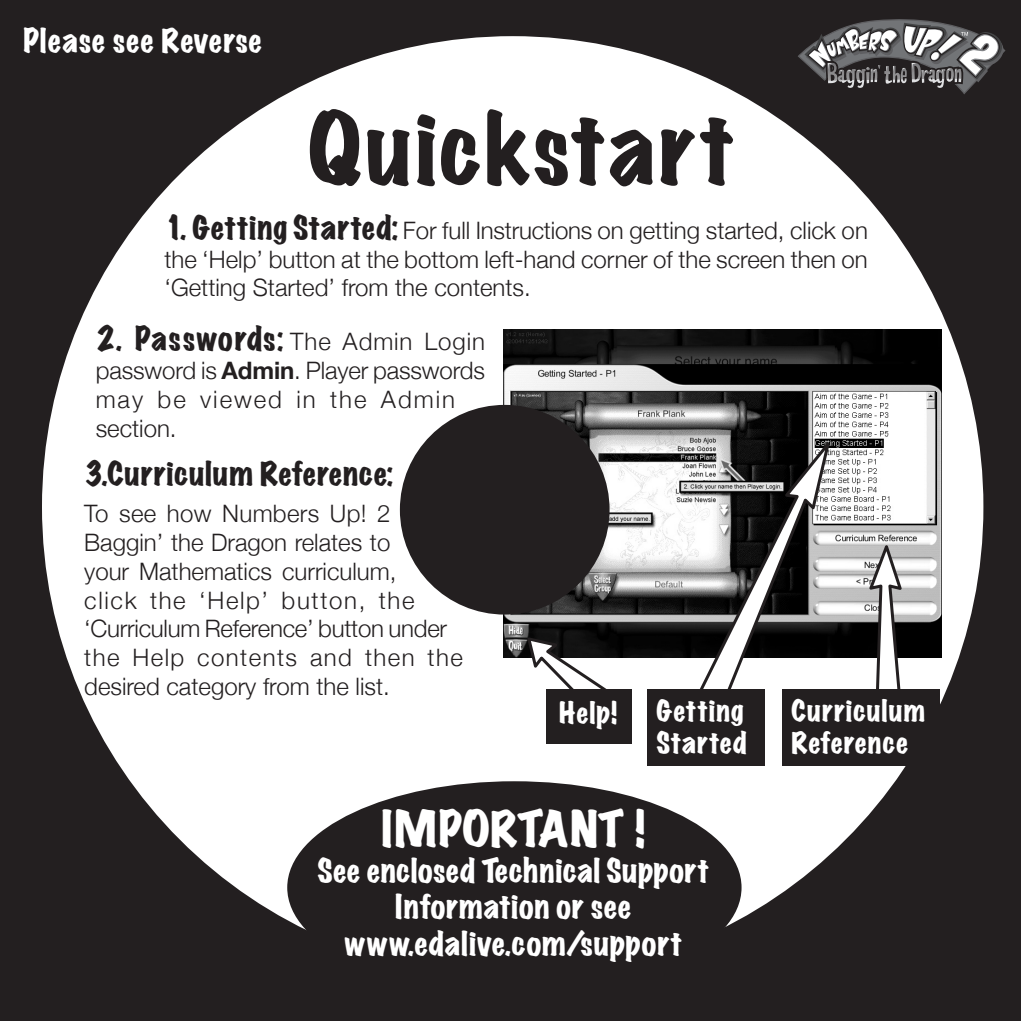
<style>
.page{position:relative;width:1021px;height:1021px;background:#fff}
.page>*{position:absolute;margin:0;border:0;box-sizing:border-box;transform-origin:0 0}
.t1{font:expanded 90px "Marker Felt";letter-spacing:.035em;color:#231f20}
.t2{font:expanded 45px "Marker Felt";color:#fff}
.t3{font:expanded 30px/36px "Marker Felt";letter-spacing:.025em;color:#fff;text-align:center}
.Quickstart_heading{font:expanded 30px "Marker Felt";letter-spacing:.025em;color:#231f20}
.t4{font:expanded 27px "Marker Felt";letter-spacing:.035em;color:#fff}
.Quickstart_heading-2{font:300 24px/28.8px "Helvetica Neue";color:#231f20}
.s1{font-family:"Marker Felt";font-weight:400;font-stretch:expanded;font-size:30px}
.s2{font-weight:700}
</style>
<div class="page">
<div style="left:0;top:0;width:1020px;height:1020px;background:#231f20"></div>
<div style="left:42px;top:36px;width:941px;height:941px;background:#fff;border-radius:50%"></div>
<div style="left:287px;top:781px;width:454px;height:212px;background:#231f20;border-radius:50%"></div>
<img style="left:503px;top:329px;width:438px;height:329px">
<svg style="left:525px;top:635px;width:108px;height:93px"></svg>
<div style="left:546px;top:688px;width:85px;height:55px;background:#231f20"></div>
<svg style="left:866px;top:543px;width:41px;height:145px"></svg>
<div style="left:781px;top:688px;width:158px;height:77px;background:#231f20"></div>
<svg style="left:682px;top:440px;width:150px;height:304px"></svg>
<div style="left:647px;top:688px;width:117px;height:77px;background:#231f20"></div>
<svg style="left:798px;top:19px;width:207px;height:75px"></svg>
<div style="left:400px;top:405px;width:209px;height:209px;background:#231f20;border-radius:50%"></div>
<p class="t3" style="left:23px;top:24px;width:240px">Please see Reverse</p>
<p class="t1" style="left:308px;top:101px;width:428px">Quickstart</p>
<p class="Quickstart_heading-2" style="left:164px;top:215px;width:705px;text-align:justify"><span class="s1">1. Getting Started:</span> For full Instructions on getting started, click on the ‘Help’ button at the bottom left-hand corner of the screen then on ‘Getting Started’ from the contents.</p>
<p class="Quickstart_heading-2" style="left:96px;top:326px;width:391px"><span class="s1">2. Passwords:</span> The Admin Login password is <span class="s2">Admin</span>. Player passwords may be viewed in the Admin section.</p>
<p class="Quickstart_heading" style="left:84px;top:457px;width:310px">3.Curriculum Reference:</p>
<p class="Quickstart_heading-2" style="left:84px;top:498px;width:380px">To see how Numbers Up! 2<br>Baggin’ the Dragon relates to<br>your Mathematics curriculum,<br>click the ‘Help’ button, the ‘Curriculum Reference’ button under the Help contents and then the desired category from the list.</p>
<p class="t4" style="left:559px;top:698px;width:59px">Help!</p>
<p class="t4" style="left:791px;top:696px;width:135px">Curriculum</p>
<p class="t4" style="left:791px;top:728px;width:118px">Reference</p>
<p class="t4" style="left:656px;top:696px;width:89px">Getting</p>
<p class="t4" style="left:656px;top:728px;width:92px">Started</p>
<p class="t2" style="left:381px;top:805px;width:265px">IMPORTANT !</p>
<p class="t3" style="left:317px;top:854px;width:393px">See enclosed Technical Support<br>Information or see</p>
<p class="t3" style="left:344px;top:926px;width:339px">www.edalive.com/support</p>
</div>
